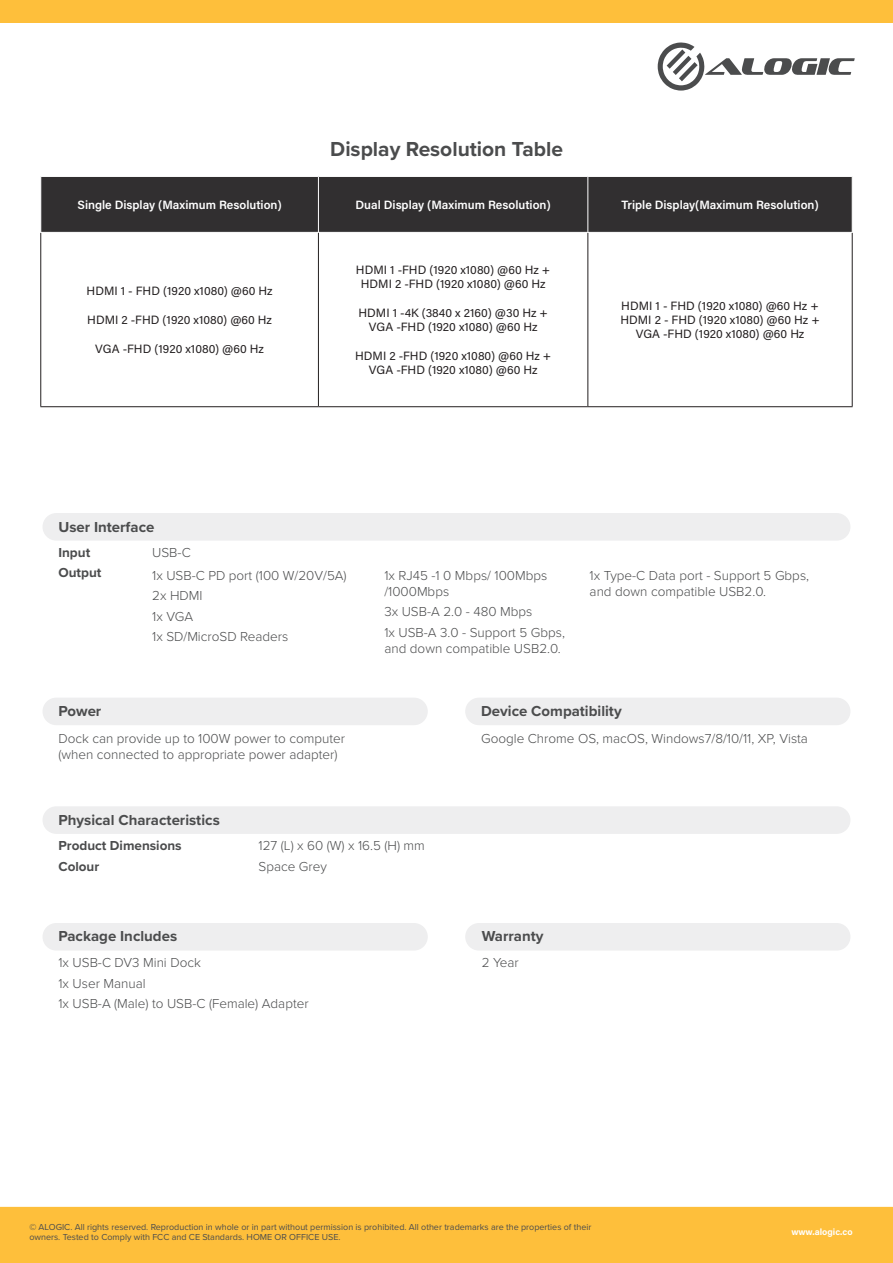
<style>
.page{position:relative;width:893px;height:1263px;background:#fff}
.page>*{position:absolute;margin:0;border:0;box-sizing:border-box;transform-origin:0 0}
.t1{font:700 21px "Proxima Nova";color:#4b4c4d}
.t2{font:700 15px "Proxima Nova";color:#4b4c4d}
.t3{font:300 13.5px/20.5px "Proxima Nova";color:#4b4c4d}
.t4{font:700 13.5px/20.5px "Proxima Nova";color:#4b4c4d}
.t5{font:12px/14.4px "Acumin Pro";letter-spacing:.005em;color:#231f20;text-align:center}
.t6{font:600 12px "Acumin Pro";color:#fff}
.t7{font:9px/10.8px "Proxima Nova";color:#4b4c4d}
.t8{font:700 9px "Acumin Pro";color:#fff}
</style>
<div class="page">
<div style="left:0;top:1207px;width:893px;height:56px;background:#febf3b"></div>
<div style="left:0;top:0;width:893px;height:22px;background:#febf3b"></div>
<div style="left:43px;top:514px;width:807px;height:26px;background:#eeeeef;border-radius:13px"></div>
<div style="left:43px;top:513px;width:807px;height:28px;border:2px solid #eeeeef;border-radius:13px"></div>
<div style="left:43px;top:807px;width:807px;height:26px;background:#eeeeef;border-radius:13px"></div>
<div style="left:43px;top:806px;width:807px;height:28px;border:2px solid #eeeeef;border-radius:13px"></div>
<div style="left:43px;top:698px;width:384px;height:26px;background:#eeeeef;border-radius:13px"></div>
<div style="left:43px;top:698px;width:385px;height:27px;border:2px solid #eeeeef;border-radius:13px"></div>
<div style="left:466px;top:698px;width:384px;height:26px;background:#eeeeef;border-radius:13px"></div>
<div style="left:465px;top:698px;width:385px;height:27px;border:2px solid #eeeeef;border-radius:13px"></div>
<div style="left:43px;top:924px;width:384px;height:26px;background:#eeeeef;border-radius:13px"></div>
<div style="left:43px;top:923px;width:385px;height:27px;border:2px solid #eeeeef;border-radius:13px"></div>
<div style="left:466px;top:924px;width:384px;height:26px;background:#eeeeef;border-radius:13px"></div>
<div style="left:465px;top:923px;width:385px;height:27px;border:2px solid #eeeeef;border-radius:13px"></div>
<svg style="left:658px;top:42px;width:197px;height:49px"></svg>
<div style="left:41px;top:177px;width:811px;height:55px;background:#312f30"></div>
<hr style="left:40px;top:233px;width:1px;height:173px;background:#231f20">
<hr style="left:318px;top:233px;width:1px;height:173px;background:#231f20">
<hr style="left:587px;top:233px;width:1px;height:173px;background:#231f20">
<hr style="left:40px;top:406px;width:278px;height:1px;background:#231f20">
<hr style="left:318px;top:406px;width:270px;height:1px;background:#231f20">
<hr style="left:588px;top:406px;width:265px;height:1px;background:#231f20">
<hr style="left:852px;top:233px;width:1px;height:173px;background:#231f20">
<hr style="left:318px;top:177px;width:1px;height:55px;background:#fff">
<hr style="left:587px;top:177px;width:1px;height:55px;background:#fff">
<h1 class="t1" style="left:330px;top:134px;width:234px">Display Resolution Table</h1>
<p class="t6" style="left:78px;top:196px;width:206px">Single Display (Maximum Resolution)</p>
<p class="t6" style="left:356px;top:196px;width:197px">Dual Display (Maximum Resolution)</p>
<p class="t6" style="left:621px;top:196px;width:199px">Triple Display(Maximum Resolution)</p>
<p class="t5" style="left:87px;top:283px;width:188px">HDMI 1 - FHD (1920 x1080) @60 Hz</p>
<p class="t5" style="left:87px;top:312px;width:186px">HDMI 2 -FHD (1920 x1080) @60 Hz</p>
<p class="t5" style="left:95px;top:341px;width:170px">VGA -FHD (1920 x1080) @60 Hz</p>
<p class="t5" style="left:356px;top:262px;width:196px">HDMI 1 -FHD (1920 x1080) @60 Hz +<br>HDMI 2 -FHD (1920 x1080) @60 Hz</p>
<p class="t5" style="left:358px;top:305px;width:191px">HDMI 1 -4K (3840 x 2160) @30 Hz +<br>VGA -FHD (1920 x1080) @60 Hz</p>
<p class="t5" style="left:355px;top:348px;width:198px">HDMI 2 -FHD (1920 x1080) @60 Hz +<br>VGA -FHD (1920 x1080) @60 Hz</p>
<p class="t5" style="left:620px;top:298px;width:201px">HDMI 1 - FHD (1920 x1080) @60 Hz +<br>HDMI 2 - FHD (1920 x1080) @60 Hz +<br>VGA -FHD (1920 x1080) @60 Hz</p>
<p class="t2" style="left:58px;top:516px;width:98px">User Interface</p>
<p class="t4" style="left:58px;top:542px;width:44px">Input<br>Output</p>
<p class="t3" style="left:152px;top:540px;width:196px;line-height:22.6px">USB-C<br>1x USB-C PD port (100 W/20V/5A)</p>
<p class="t3" style="left:152px;top:584px;width:138px">2x HDMI<br>1x VGA<br>1x SD/MicroSD Readers</p>
<p class="t3" style="left:384px;top:566px;width:164px;line-height:16.2px">1x RJ45 -1 0 Mbps/ 100Mbps /1000Mbps</p>
<p class="t3" style="left:384px;top:601px;width:182px">3x USB-A 2.0 - 480 Mbps<br>1x USB-A 3.0 - Support 5 Gbps,</p>
<p class="t3" style="left:384px;top:637px;width:178px">and down compatible USB2.0.</p>
<p class="t3" style="left:590px;top:566px;width:221px;line-height:16.2px">1x Type-C Data port - Support 5 Gbps, and down compatible USB2.0.</p>
<p class="t2" style="left:58px;top:700px;width:44px">Power</p>
<p class="t2" style="left:481px;top:700px;width:142px">Device Compatibility</p>
<p class="t3" style="left:58px;top:730px;width:288px;line-height:16.2px">Dock can provide up to 100W power to computer (when connected to appropriate power adapter)</p>
<p class="t3" style="left:481px;top:727px;width:328px">Google Chrome OS, macOS, Windows7/8/10/11, XP, Vista</p>
<p class="t2" style="left:58px;top:809px;width:163px">Physical Characteristics</p>
<p class="t4" style="left:58px;top:835px;width:125px">Product Dimensions<br>Colour</p>
<p class="t3" style="left:259px;top:834px;width:168px">127 (L) x 60 (W) x 16.5 (H) mm<br>Space Grey</p>
<p class="t2" style="left:58px;top:925px;width:120px">Package Includes</p>
<p class="t2" style="left:482px;top:925px;width:63px">Warranty</p>
<p class="t3" style="left:58px;top:952px;width:252px">1x USB-C DV3 Mini Dock<br>1x User Manual<br>1x USB-A (Male) to USB-C (Female) Adapter</p>
<p class="t3" style="left:482px;top:952px;width:38px">2 Year</p>
<p class="t7" style="left:29px;top:1221px;width:564px">© ALOGIC. All rights reserved. Reproduction in whole or in part without permission is prohibited. All other trademarks are the properties of their owners. Tested to Comply with FCC and CE Standards. HOME OR OFFICE USE.</p>
<p class="t8" style="left:791px;top:1225px;width:63px">www.alogic.co</p>
</div>
